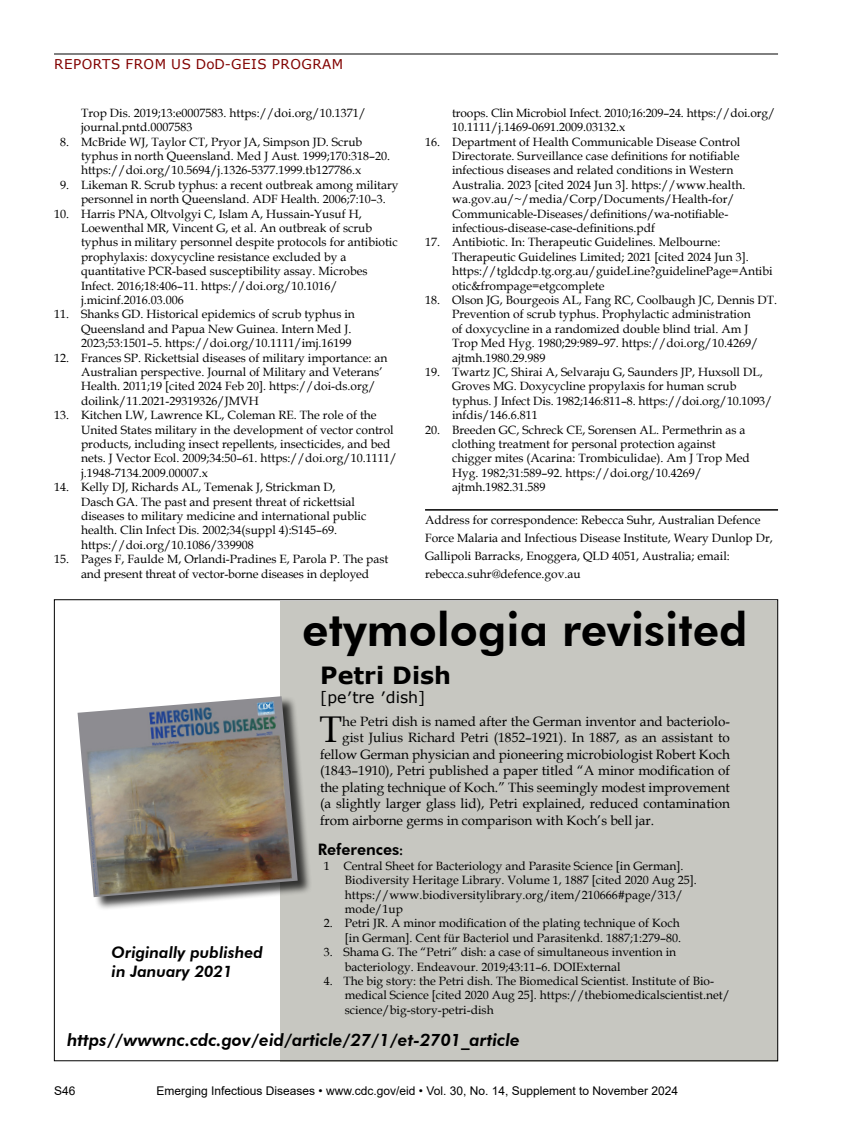
<style>
.page{position:relative;width:851px;height:1134px;background:#fff}
.page>*{position:absolute;margin:0;border:0;box-sizing:border-box;transform-origin:0 0}
.t1{font:800 46.2px "Futura BT";color:#000}
.t2{font:37.2px "Book Antiqua";color:#000}
.t3{font:700 23.7px "Verdana";color:#000}
.t4{font:italic 800 17.1px "Futura BT";color:#000}
.t5{font:italic 800 15.75px/19px "Futura BT";color:#000}
.t6{font:15.75px "Verdana";color:#000}
.t7{font:800 15.75px "Futura BT";color:#000}
.t8{font:13.5px "Book Antiqua";color:#000}
.t9{font:13.5px "Verdana";letter-spacing:.035em;color:#820200}
.t10{font:12px/14.4px "Book Antiqua";color:#000}
.t11{font:12px "Arial";color:#000}
.s1{font-family:"Book Antiqua";font-weight:700;font-size:13.5px}
</style>
<div class="page">
<hr style="left:54px;top:54px;width:724px;height:1px;background:#000">
<hr style="left:425px;top:509px;width:353px;height:2px;background:#000">
<div style="left:280px;top:601px;width:497px;height:460px;background:#c7c7c1"></div>
<div style="left:79px;top:696px;width:234px;height:215px;background:#000;opacity:.75"></div>
<img style="left:78px;top:696px;width:220px;height:201px">
<p class="t9" style="left:54px;top:55px;width:290px">REPORTS FROM US DoD-GEIS PROGRAM</p>
<p class="t10" style="left:81px;top:105px;width:287px">Trop Dis. 2019;13:e0007583. https://doi.org/10.1371/ journal.pntd.0007583</p>
<p class="t10" style="left:81px;top:134px;width:310px;text-indent:-21px">8. McBride WJ, Taylor CT, Pryor JA, Simpson JD. Scrub typhus in north Queensland. Med J Aust. 1999;170:318–20. https://doi.org/10.5694/j.1326-5377.1999.tb127786.x</p>
<p class="t10" style="left:81px;top:177px;width:319px;text-indent:-21px">9. Likeman R. Scrub typhus: a recent outbreak among military personnel in north Queensland. ADF Health. 2006;7:10–3.</p>
<p class="t10" style="left:81px;top:206px;width:318px;text-indent:-27px">10. Harris PNA, Oltvolgyi C, Islam A, Hussain-Yusuf H, Loewenthal MR, Vincent G, et al. An outbreak of scrub typhus in military personnel despite protocols for antibiotic prophylaxis: doxycycline resistance excluded by a quantitative PCR-based susceptibility assay. Microbes Infect. 2016;18:406–11. https://doi.org/10.1016/ j.micinf.2016.03.006</p>
<p class="t10" style="left:81px;top:307px;width:275px;text-indent:-27px">11. Shanks GD. Historical epidemics of scrub typhus in<br>Queensland and Papua New Guinea. Intern Med J.<br>2023;53:1501–5. https://doi.org/10.1111/imj.16199</p>
<p class="t10" style="left:81px;top:350px;width:308px;text-indent:-27px">12. Frances SP. Rickettsial diseases of military importance: an Australian perspective. Journal of Military and Veterans’ Health. 2011;19 [cited 2024 Feb 20]. https://doi-ds.org/ doilink/11.2021-29319326/JMVH</p>
<p class="t10" style="left:81px;top:408px;width:317px;text-indent:-27px">13. Kitchen LW, Lawrence KL, Coleman RE. The role of the United States military in the development of vector control products, including insect repellents, insecticides, and bed nets. J Vector Ecol. 2009;34:50–61. https://doi.org/10.1111/ j.1948-7134.2009.00007.x</p>
<p class="t10" style="left:81px;top:480px;width:287px;text-indent:-27px">14. Kelly DJ, Richards AL, Temenak J, Strickman D, Dasch GA. The past and present threat of rickettsial diseases to military medicine and international public health. Clin Infect Dis. 2002;34(suppl 4):S145–69. https://doi.org/10.1086/339908</p>
<p class="t10" style="left:81px;top:552px;width:309px;text-indent:-27px">15. Pages F, Faulde M, Orlandi-Pradines E, Parola P. The past and present threat of vector-borne diseases in deployed</p>
<p class="t10" style="left:452px;top:105px;width:325px">troops. Clin Microbiol Infect. 2010;16:209–24. https://doi.org/<br>10.1111/j.1469-0691.2009.03132.x</p>
<p class="t10" style="left:452px;top:134px;width:295px;text-indent:-27px">16. Department of Health Communicable Disease Control Directorate. Surveillance case definitions for notifiable infectious diseases and related conditions in Western Australia. 2023 [cited 2024 Jun 3]. https://www.health. wa.gov.au/~/media/Corp/Documents/Health-for/ Communicable-Diseases/definitions/wa-notifiable&shy;infectious-disease-case-definitions.pdf</p>
<p class="t10" style="left:452px;top:235px;width:322px;text-indent:-27px">17. Antibiotic. In: Therapeutic Guidelines. Melbourne:<br>Therapeutic Guidelines Limited; 2021 [cited 2024 Jun 3]. https://tgldcdp.tg.org.au/guideLine?guidelinePage=Antibi otic&amp;frompage=etgcomplete</p>
<p class="t10" style="left:452px;top:292px;width:326px;text-indent:-27px">18. Olson JG, Bourgeois AL, Fang RC, Coolbaugh JC, Dennis DT.<br>Prevention of scrub typhus. Prophylactic administration<br>of doxycycline in a randomized double blind trial. Am J<br>Trop Med Hyg. 1980;29:989–97. https://doi.org/10.4269/ ajtmh.1980.29.989</p>
<p class="t10" style="left:452px;top:364px;width:322px;text-indent:-27px">19. Twartz JC, Shirai A, Selvaraju G, Saunders JP, Huxsoll DL, Groves MG. Doxycycline propylaxis for human scrub typhus. J Infect Dis. 1982;146:811–8. https://doi.org/10.1093/ infdis/146.6.811</p>
<p class="t10" style="left:452px;top:422px;width:299px;text-indent:-27px">20. Breeden GC, Schreck CE, Sorensen AL. Permethrin as a clothing treatment for personal protection against chigger mites (Acarina: Trombiculidae). Am J Trop Med Hyg. 1982;31:589–92. https://doi.org/10.4269/ ajtmh.1982.31.589</p>
<p class="t10" style="left:425px;top:511px;width:349px;line-height:18px">Address for correspondence: Rebecca Suhr, Australian Defence Force Malaria and Infectious Disease Institute, Weary Dunlop Dr, Gallipoli Barracks, Enoggera, QLD 4051, Australia; email: rebecca.suhr@defence.gov.au</p>
<h3 class="t5" style="left:112px;top:943px;width:153px">Originally published in January 2021</h3>
<h1 class="t1" style="left:302px;top:602px;width:447px">etymologia revisited</h1>
<h3 class="t3" style="left:320px;top:659px;width:132px">Petri Dish</h3>
<h3 class="t6" style="left:320px;top:687px;width:107px">[pe′tre ′dish]</h3>
<h2 class="t2" style="left:319px;top:704px;width:24px">T</h2>
<p class="t8" style="left:342px;top:712px;width:389px">he Petri dish is named after the German inventor and bacteriolo-</p>
<p class="t8" style="left:342px;top:728px;width:389px">gist Julius Richard Petri (1852–1921). In 1887, as an assistant to</p>
<p class="t8" style="left:320px;top:745px;width:411px">fellow German physician and pioneering microbiologist Robert Koch</p>
<p class="t8" style="left:320px;top:761px;width:411px">(1843–1910), Petri published a paper titled “A minor modification of</p>
<p class="t8" style="left:320px;top:778px;width:411px">the plating technique of Koch.” This seemingly modest improvement</p>
<p class="t8" style="left:320px;top:794px;width:411px">(a slightly larger glass lid), Petri explained, reduced contamination</p>
<p class="t8" style="left:320px;top:811px;width:336px">from airborne germs in comparison with Koch’s bell jar.</p>
<h3 class="t7" style="left:318px;top:840px;width:86px">References<span class="s1">:</span></h3>
<p class="t10" style="left:345px;top:858px;width:353px;text-indent:-21px">1 Central Sheet for Bacteriology and Parasite Science [in German].<br>Biodiversity Heritage Library. Volume 1, 1887 [cited 2020 Aug 25]. https://www.biodiversitylibrary.org/item/210666#page/313/ mode/1up</p>
<p class="t10" style="left:324px;top:916px;width:359px;text-align:right">2. Petri JR. A minor modification of the plating technique of Koch [in German]. Cent für Bacteriol und Parasitenkd. 1887;1:279–80.</p>
<p class="t10" style="left:345px;top:945px;width:333px;text-indent:-21px">3. Shama G. The “Petri” dish: a case of simultaneous invention in bacteriology. Endeavour. 2019;43:11–6. DOIExternal</p>
<p class="t10" style="left:345px;top:974px;width:386px;text-indent:-21px">4. The big story: the Petri dish. The Biomedical Scientist. Institute of Bio&shy;medical Science [cited 2020 Aug 25]. https://thebiomedicalscientist.net/ science/big-story-petri-dish</p>
<h3 class="t4" style="left:67px;top:1030px;width:454px">https//wwwnc.cdc.gov/eid/article/27/1/et-2701_article</h3>
<p class="t11" style="left:54px;top:1083px;width:23px">S46</p>
<p class="t11" style="left:156px;top:1083px;width:523px">Emerging Infectious Diseases • www.cdc.gov/eid • Vol. 30, No. 14, Supplement to November 2024</p>
</div>
